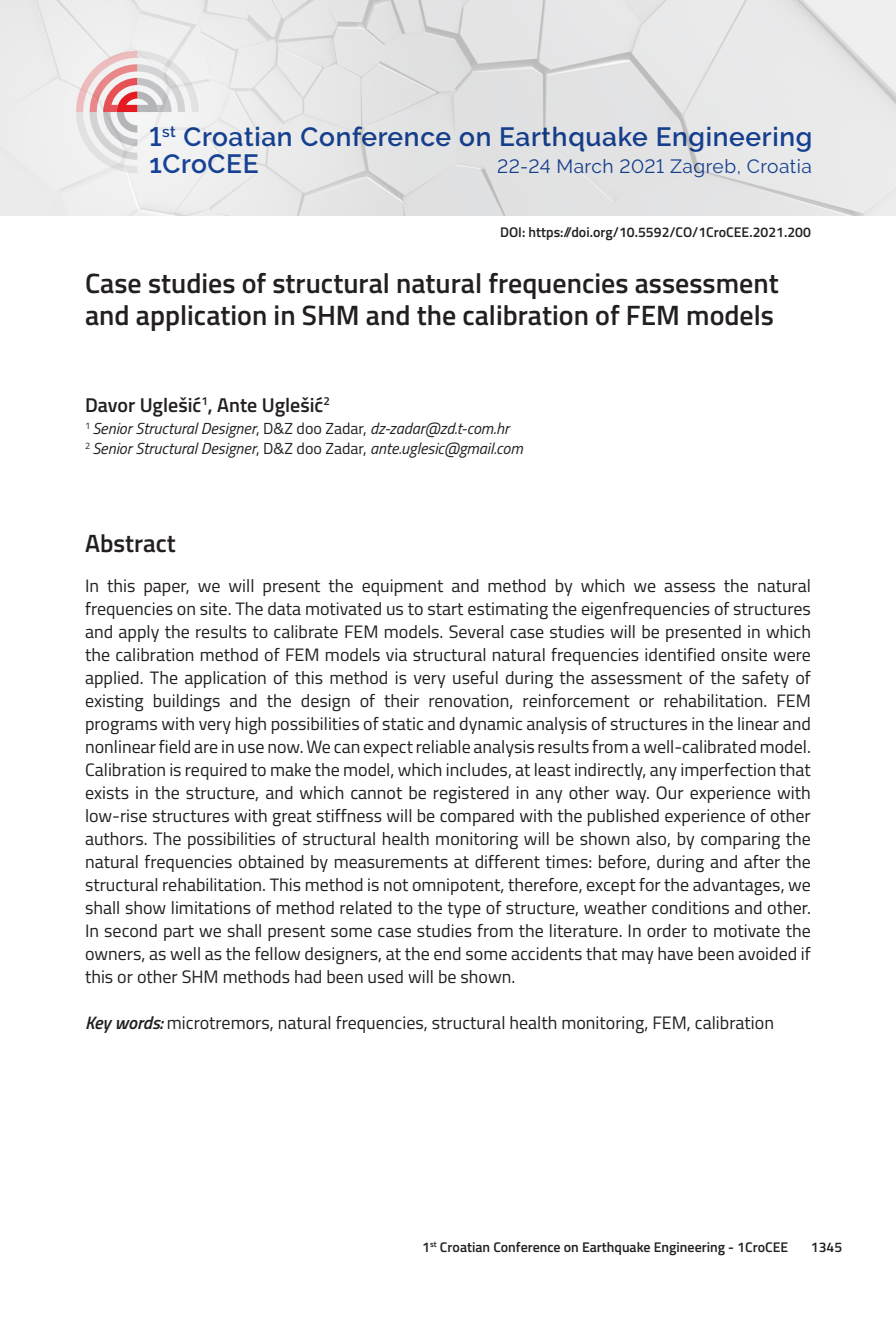
<style>
.page{position:relative;width:896px;height:1321px;background:#fff}
.page>*{position:absolute;margin:0;border:0;box-sizing:border-box;transform-origin:0 0}
.t1{font:600 28px/32px "Titillium";color:#231f20}
.t2{font:600 26.4px/27.2px "Raleway";letter-spacing:.025em;color:#18469d}
.t3{font:600 25px "Titillium";color:#231f20}
.t4{font:600 20px "Titillium";color:#231f20}
.t5{font:19.2px "Raleway";letter-spacing:.025em;color:#18469d}
.t6{font:18px/23px "Titillium";color:#231f20;text-align:justify}
.t7{font:italic 16px/20px "Titillium";color:#231f20}
.t8{font:600 14px "Titillium";color:#231f20}
.s1{font-style:normal}
.s2{font-weight:600;font-style:italic}
</style>
<div class="page">
<img style="left:423px;top:0;width:473px;height:215px">
<div style="left:0;top:0;width:423px;height:215px;background:#eaeaeb"></div>
<svg style="left:76px;top:51px;width:123px;height:121px"></svg>
<h2 class="t2" style="left:149px;top:123px;width:664px">1<sup>st</sup> Croatian Conference on Earthquake Engineering<br>1CroCEE</h2>
<p class="t5" style="left:497px;top:155px;width:316px">22-24 March 2021 Zagreb, Croatia</p>
<p class="t8" style="left:500px;top:222px;width:312px">DOI: https://doi.org/10.5592/CO/1CroCEE.2021.200</p>
<h1 class="t1" style="left:85px;top:266px;width:695px">Case studies of structural natural frequencies assessment and application in SHM and the calibration of FEM models</h1>
<p class="t4" style="left:85px;top:390px;width:246px">Davor Uglešić<sup>1</sup>, Ante Uglešić<sup>2</sup></p>
<p class="t7" style="left:85px;top:418px;width:439px"><sup>1</sup> Senior Structural Designer<span class="s1">, D&amp;Z doo Zadar,</span> dz-zadar@zd.t-com.hr<br><sup>2</sup> Senior Structural Designer<span class="s1">, D&amp;Z doo Zadar,</span> ante.uglesic@gmail.com</p>
<h3 class="t3" style="left:85px;top:524px;width:92px">Abstract</h3>
<p class="t6" style="left:85px;top:573px;width:727px">In this paper, we will present the equipment and method by which we assess the natural frequencies on site. The data motivated us to start estimating the eigenfrequencies of structures and apply the results to calibrate FEM models. Several case studies will be presented in which the calibration method of FEM models via structural natural frequencies identified onsite were applied. The application of this method is very useful during the assessment of the safety of existing buildings and the design of their renovation, reinforcement or rehabilitation. FEM programs with very high possibilities of static and dynamic analysis of structures in the linear and nonlinear field are in use now. We can expect reliable analysis results from a well-calibrated model.<br>Calibration is required to make the model, which includes, at least indirectly, any imperfection that exists in the structure, and which cannot be registered in any other way. Our experience with low-rise structures with great stiffness will be compared with the published experience of other authors. The possibilities of structural health monitoring will be shown also, by comparing the natural frequencies obtained by measurements at different times: before, during and after the structural rehabilitation. This method is not omnipotent, therefore, except for the advantages, we shall show limitations of method related to the type of structure, weather conditions and other.<br>In second part we shall present some case studies from the literature. In order to motivate the owners, as well as the fellow designers, at the end some accidents that may have been avoided if this or other SHM methods had been used will be shown.</p>
<p class="t6" style="left:85px;top:1010px;width:690px"><span class="s2">Key words:</span> microtremors, natural frequencies, structural health monitoring, FEM, calibration</p>
<p class="t8" style="left:422px;top:1237px;width:367px">1<sup>st</sup> Croatian Conference on Earthquake Engineering - 1CroCEE</p>
<p class="t8" style="left:811px;top:1237px;width:33px">1345</p>
</div>
